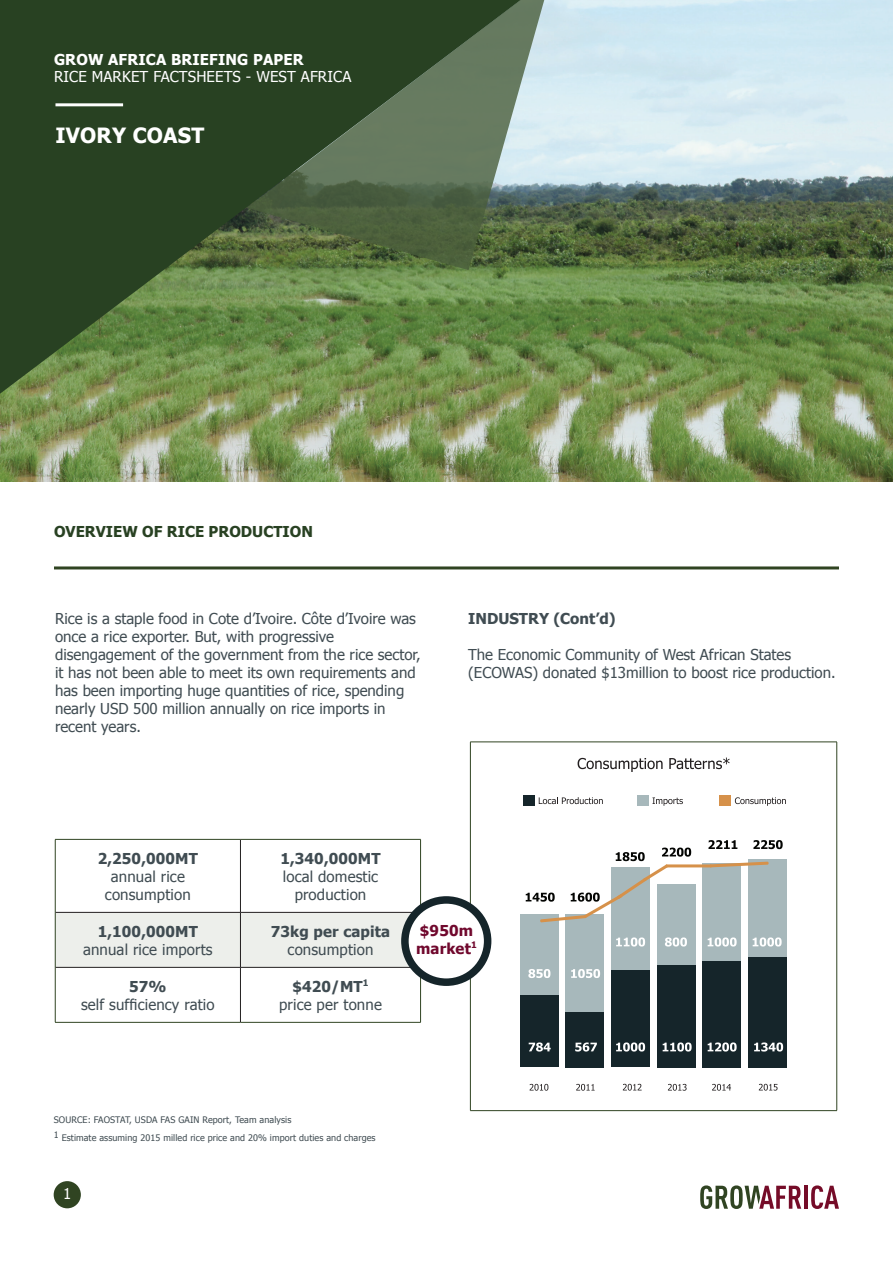
<style>
.page{position:relative;width:893px;height:1263px;background:#fff}
.page>*{position:absolute;margin:0;border:0;box-sizing:border-box;transform-origin:0 0}
.t1{font:700 21px "Tahoma";letter-spacing:.01em;color:#fff}
.Tahoma_10pt_Regular{font:15px/18px "Tahoma";color:#404c52}
.Tahoma_10pt_Regular-2{font:700 15px "Tahoma";letter-spacing:.01em;color:#404c52}
.t2{font:15px "Tahoma";letter-spacing:.01em;color:#fff}
.t3{font:700 15px "Tahoma";color:#284122}
.t4{font:700 15px "Tahoma";letter-spacing:.01em;color:#fff}
.Tahoma_10pt_Regular-3{font:700 15px "Tahoma";letter-spacing:.01em;color:#70082d}
.Tahoma_10pt_Regular-4{font:9px "Tahoma";letter-spacing:.01em;color:#404c52}
</style>
<div class="page">
<img style="left:0;top:0;width:893px;height:481px">
<hr style="left:54px;top:566px;width:785px;height:3px;background:#304422">
<hr style="left:470px;top:742px;width:367px;height:1px;background:#304422">
<hr style="left:470px;top:742px;width:1px;height:368px;background:#304422">
<hr style="left:836px;top:742px;width:1px;height:368px;background:#304422">
<hr style="left:470px;top:1110px;width:367px;height:1px;background:#304422">
<svg style="left:521px;top:0;width:30px;height:270px;background:#9fb3ab"></svg>
<svg style="left:0;top:0;width:521px;height:394px;background:#476038"></svg>
<div style="left:56px;top:913px;width:360px;height:54px;background:#edefeb"></div>
<hr style="left:55px;top:839px;width:185px;height:1px;background:#304422">
<hr style="left:55px;top:839px;width:1px;height:73px;background:#304422">
<hr style="left:240px;top:839px;width:181px;height:1px;background:#304422">
<hr style="left:420px;top:839px;width:1px;height:73px;background:#304422">
<hr style="left:55px;top:912px;width:1px;height:55px;background:#304422">
<hr style="left:55px;top:967px;width:1px;height:55px;background:#304422">
<hr style="left:420px;top:967px;width:1px;height:55px;background:#304422">
<hr style="left:55px;top:1022px;width:185px;height:1px;background:#304422">
<hr style="left:240px;top:1022px;width:181px;height:1px;background:#304422">
<hr style="left:240px;top:839px;width:1px;height:73px;background:#231f20">
<hr style="left:55px;top:912px;width:185px;height:1px;background:#231f20">
<hr style="left:240px;top:912px;width:180px;height:1px;background:#231f20">
<hr style="left:240px;top:912px;width:1px;height:55px;background:#231f20">
<hr style="left:55px;top:967px;width:185px;height:1px;background:#231f20">
<hr style="left:240px;top:967px;width:180px;height:1px;background:#231f20">
<hr style="left:240px;top:967px;width:1px;height:55px;background:#231f20">
<div style="left:520px;top:995px;width:38px;height:72px;background:#15252a"></div>
<div style="left:566px;top:1012px;width:38px;height:55px;background:#15252a"></div>
<div style="left:612px;top:969px;width:38px;height:98px;background:#15252a"></div>
<div style="left:657px;top:965px;width:38px;height:102px;background:#15252a"></div>
<div style="left:703px;top:961px;width:38px;height:106px;background:#15252a"></div>
<div style="left:748px;top:957px;width:39px;height:110px;background:#15252a"></div>
<div style="left:520px;top:914px;width:38px;height:81px;background:#a7b8bb"></div>
<div style="left:566px;top:914px;width:38px;height:98px;background:#a7b8bb"></div>
<div style="left:612px;top:867px;width:38px;height:102px;background:#a7b8bb"></div>
<div style="left:657px;top:884px;width:38px;height:81px;background:#a7b8bb"></div>
<div style="left:703px;top:863px;width:38px;height:98px;background:#a7b8bb"></div>
<div style="left:748px;top:859px;width:39px;height:98px;background:#a7b8bb"></div>
<svg style="left:529px;top:1042px;width:22px;height:9px"></svg>
<svg style="left:575px;top:1042px;width:22px;height:9px"></svg>
<svg style="left:616px;top:1042px;width:29px;height:9px"></svg>
<svg style="left:663px;top:1042px;width:29px;height:9px"></svg>
<svg style="left:708px;top:1042px;width:29px;height:9px"></svg>
<svg style="left:754px;top:1042px;width:29px;height:9px"></svg>
<svg style="left:528px;top:969px;width:22px;height:9px"></svg>
<svg style="left:571px;top:969px;width:29px;height:9px"></svg>
<svg style="left:616px;top:937px;width:29px;height:9px"></svg>
<svg style="left:665px;top:937px;width:22px;height:9px"></svg>
<svg style="left:708px;top:937px;width:29px;height:9px"></svg>
<svg style="left:753px;top:937px;width:29px;height:9px"></svg>
<svg style="left:708px;top:840px;width:29px;height:9px"></svg>
<svg style="left:753px;top:840px;width:30px;height:9px"></svg>
<svg style="left:530px;top:1084px;width:18px;height:7px"></svg>
<svg style="left:576px;top:1084px;width:19px;height:7px"></svg>
<svg style="left:623px;top:1084px;width:19px;height:6px"></svg>
<svg style="left:668px;top:1084px;width:19px;height:7px"></svg>
<svg style="left:712px;top:1084px;width:19px;height:7px"></svg>
<svg style="left:759px;top:1084px;width:18px;height:6px"></svg>
<div style="left:523px;top:795px;width:11px;height:10px;background:#15252a"></div>
<svg style="left:539px;top:797px;width:64px;height:7px"></svg>
<div style="left:637px;top:795px;width:11px;height:10px;background:#a7b8bb"></div>
<svg style="left:652px;top:797px;width:31px;height:9px"></svg>
<div style="left:720px;top:795px;width:11px;height:10px;background:#d6914a"></div>
<svg style="left:735px;top:797px;width:51px;height:9px"></svg>
<hr style="left:666px;top:864px;width:46px;height:3px;background:#d6914a">
<svg style="left:710px;top:862px;width:59px;height:5px"></svg>
<svg style="left:526px;top:847px;width:165px;height:75px"></svg>
<svg style="left:578px;top:758px;width:85px;height:14px"></svg>
<svg style="left:669px;top:757px;width:61px;height:12px"></svg>
<div style="left:405px;top:900px;width:83px;height:82px;background:#fff;border-radius:50%"></div>
<div style="left:401px;top:896px;width:90px;height:90px;border:8px solid #15252a;border-radius:50%"></div>
<div style="left:54px;top:1181px;width:27px;height:27px;background:#304422;border-radius:50%"></div>
<hr style="left:804px;top:1186px;width:4px;height:23px;background:#750c28">
<svg style="left:811px;top:1185px;width:28px;height:24px"></svg>
<svg style="left:700px;top:1185px;width:101px;height:24px"></svg>
<hr style="left:55px;top:103px;width:68px;height:3px;background:#fff">
<p class="t4" style="left:54px;top:49px;width:251px">GROW AFRICA BRIEFING PAPER</p>
<p class="t2" style="left:54px;top:66px;width:299px">RICE MARKET FACTSHEETS - WEST AFRICA</p>
<p class="t1" style="left:55px;top:121px;width:150px">IVORY COAST</p>
<p class="t3" style="left:54px;top:521px;width:260px">OVERVIEW OF RICE PRODUCTION</p>
<p class="Tahoma_10pt_Regular" style="left:55px;top:609px;width:362px">Rice is a staple food in Cote d’Ivoire. Côte d’Ivoire was once a rice exporter. But, with progressive</p>
<p class="Tahoma_10pt_Regular" style="left:55px;top:645px;width:367px">disengagement of the government from the rice sector, it has not been able to meet its own requirements and has been importing huge quantities of rice, spending nearly USD 500 million annually on rice imports in recent years.</p>
<p class="Tahoma_10pt_Regular-2" style="left:98px;top:848px;width:102px">2,250,000MT</p>
<p class="Tahoma_10pt_Regular" style="left:111px;top:866px;width:76px">annual rice</p>
<p class="Tahoma_10pt_Regular" style="left:105px;top:884px;width:87px">consumption</p>
<p class="Tahoma_10pt_Regular-2" style="left:280px;top:848px;width:102px">1,340,000MT</p>
<p class="Tahoma_10pt_Regular" style="left:283px;top:866px;width:97px;text-align:center">local domestic production</p>
<p class="Tahoma_10pt_Regular-2" style="left:468px;top:608px;width:149px">INDUSTRY (Cont’d)</p>
<p class="Tahoma_10pt_Regular" style="left:468px;top:645px;width:369px">The Economic Community of West African States (ECOWAS) donated $13million to boost rice production.</p>
<p class="Tahoma_10pt_Regular-2" style="left:98px;top:921px;width:102px">1,100,000MT</p>
<p class="Tahoma_10pt_Regular" style="left:83px;top:939px;width:131px">annual rice imports</p>
<p class="Tahoma_10pt_Regular-2" style="left:129px;top:975px;width:39px">57%</p>
<p class="Tahoma_10pt_Regular" style="left:81px;top:994px;width:135px">self sufficiency ratio</p>
<p class="Tahoma_10pt_Regular-2" style="left:271px;top:921px;width:121px">73kg per capita</p>
<p class="Tahoma_10pt_Regular" style="left:288px;top:939px;width:87px">consumption</p>
<p class="Tahoma_10pt_Regular-2" style="left:292px;top:975px;width:78px">$420/MT<sup>1</sup></p>
<p class="Tahoma_10pt_Regular" style="left:279px;top:994px;width:104px">price per tonne</p>
<p class="Tahoma_10pt_Regular-3" style="left:420px;top:920px;width:55px">$950m</p>
<p class="Tahoma_10pt_Regular-3" style="left:416px;top:938px;width:62px">market<sup>1</sup></p>
<p class="Tahoma_10pt_Regular-4" style="left:54px;top:1114px;width:239px">SOURCE: FAOSTAT, USDA FAS GAIN Report, Team analysis</p>
<p class="Tahoma_10pt_Regular-4" style="left:54px;top:1132px;width:323px">1 Estimate assuming 2015 milled rice price and 20% import duties and charges</p>
<p class="t2" style="left:63px;top:1184px;width:10px">1</p>
</div>
